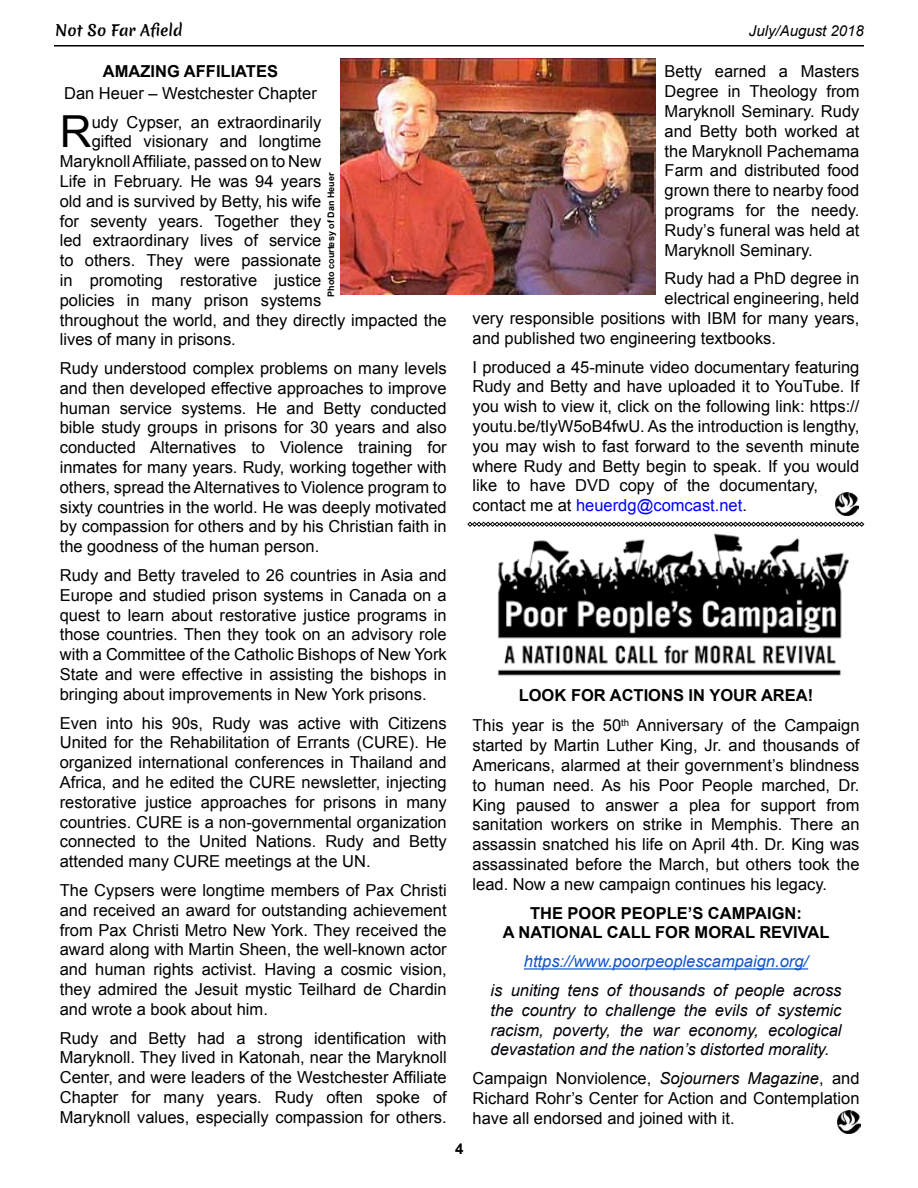
<style>
.page{position:relative;width:918px;height:1188px;background:#fff}
.page>*{position:absolute;margin:0;border:0;box-sizing:border-box;transform-origin:0 0}
.t1{font:44.1px "Arial";color:#000}
.t2{font:16.5px/19.8px "Arial";color:#000;text-align:justify}
.t3{font:italic 16.5px/19.8px "Arial";color:#00000a;text-align:justify}
.t4{font:700 16.5px/19.8px "Arial";color:#000}
.t5{font:italic 16.5px "Arial";color:#15c}
.t6{font:italic 15px "Arial";color:#000}
.t7{font:15px "Merienda One";color:#000}
.t8{font:700 15px "Arial";color:#000}
.t9{font:700 9px "Arial";color:#000}
.s1{color:#00f}
.s2{font-weight:700}
.s3{font-style:italic}
</style>
<div class="page">
<hr style="left:54px;top:45px;width:810px;height:1px;background:#000">
<img style="left:341px;top:58px;width:315px;height:237px">
<svg style="left:467px;top:522px;width:397px;height:5px"></svg>
<img style="left:836px;top:493px;width:22px;height:23px">
<img style="left:838px;top:1111px;width:22px;height:23px">
<hr style="left:524px;top:968px;width:284px;height:2px;background:#15c">
<img style="left:497px;top:533px;width:352px;height:143px">
<p class="t7" style="left:55px;top:19px;width:129px">Not So Far Afield</p>
<p class="t6" style="left:749px;top:21px;width:117px">July/August 2018</p>
<p class="t4" style="left:103px;top:62px;width:177px">AMAZING AFFILIATES</p>
<p class="t2" style="left:64px;top:83px;width:254px">Dan Heuer – Westchester Chapter</p>
<h1 class="t1" style="left:60px;top:103px;width:33px">R</h1>
<p class="t2" style="left:92px;top:112px;width:231px">udy Cypser, an extraordinarily</p>
<p class="t2" style="left:92px;top:132px;width:231px">gifted visionary and longtime</p>
<p class="t2" style="left:60px;top:152px;width:263px">Maryknoll Affiliate, passed on to New</p>
<p class="t2" style="left:60px;top:171px;width:263px">Life in February. He was 94 years</p>
<p class="t2" style="left:60px;top:191px;width:263px">old and is survived by Betty, his wife</p>
<p class="t2" style="left:60px;top:211px;width:263px">for seventy years. Together they</p>
<p class="t2" style="left:60px;top:231px;width:263px">led extraordinary lives of service</p>
<p class="t2" style="left:60px;top:251px;width:263px">to others. They were passionate</p>
<p class="t2" style="left:60px;top:270px;width:263px">in promoting restorative justice</p>
<p class="t2" style="left:60px;top:290px;width:263px">policies in many prison systems</p>
<p class="t2" style="left:60px;top:310px;width:388px">throughout the world, and they directly impacted the</p>
<p class="t2" style="left:60px;top:330px;width:178px">lives of many in prisons.</p>
<p class="t2" style="left:60px;top:359px;width:388px">Rudy understood complex problems on many levels and then developed effective approaches to improve human service systems. He and Betty conducted bible study groups in prisons for 30 years and also conducted Alternatives to Violence training for inmates for many years. Rudy, working together with others, spread the Alternatives to Violence program to sixty countries in the world. He was deeply motivated by compassion for others and by his Christian faith in the goodness of the human person.</p>
<p class="t2" style="left:60px;top:566px;width:388px">Rudy and Betty traveled to 26 countries in Asia and Europe and studied prison systems in Canada on a quest to learn about restorative justice programs in those countries. Then they took on an advisory role with a Committee of the Catholic Bishops of New York State and were effective in assisting the bishops in bringing about improvements in New York prisons.</p>
<p class="t2" style="left:60px;top:713px;width:389px">Even into his 90s, Rudy was active with Citizens United for the Rehabilitation of Errants (CURE). He organized international conferences in Thailand and Africa, and he edited the CURE newsletter, injecting restorative justice approaches for prisons in many countries. CURE is a non-governmental organization connected to the United Nations. Rudy and Betty attended many CURE meetings at the UN.</p>
<p class="t2" style="left:60px;top:881px;width:389px">The Cypsers were longtime members of Pax Christi and received an award for outstanding achievement from Pax Christi Metro New York. They received the award along with Martin Sheen, the well-known actor and human rights activist. Having a cosmic vision, they admired the Jesuit mystic Teilhard de Chardin and wrote a book about him.</p>
<p class="t2" style="left:60px;top:1028px;width:388px">Rudy and Betty had a strong identification with Maryknoll. They lived in Katonah, near the Maryknoll Center, and were leaders of the Westchester Affiliate Chapter for many years. Rudy often spoke of Maryknoll values, especially compassion for others.</p>
<p class="t9" style="left:325px;top:297px;width:126px;rotate:-90deg">PHOTO COURTESY OF DAN HEUER</p>
<p class="t8" style="left:455px;top:1139px;width:10px">4</p>
<p class="t2" style="left:665px;top:62px;width:196px">Betty earned a Masters Degree in Theology from Maryknoll Seminary. Rudy and Betty both worked at the Maryknoll Pachemama Farm and distributed food grown there to nearby food programs for the needy.<br>Rudyʼs funeral was held at Maryknoll Seminary.</p>
<p class="t2" style="left:665px;top:269px;width:196px">Rudy had a PhD degree in</p>
<p class="t2" style="left:665px;top:289px;width:196px">electrical engineering, held</p>
<p class="t2" style="left:473px;top:308px;width:388px">very responsible positions with IBM for many years,</p>
<p class="t2" style="left:473px;top:328px;width:305px">and published two engineering textbooks.</p>
<p class="t2" style="left:473px;top:357px;width:389px;text-align:left">I produced a 45-minute video documentary featuring Rudy and Betty and have uploaded it to YouTube. If you wish to view it, click on the following link: https:// youtu.be/tIyW5oB4fwU. As the introduction is lengthy, you may wish to fast forward to the seventh minute where Rudy and Betty begin to speak. If you would like to have DVD copy of the documentary, contact me at <span class="s1">heuerdg@comcast.net</span>.</p>
<p class="t2" style="left:473px;top:680px;width:388px;line-height:30.6px;text-align:center"><span class="s2">LOOK FOR ACTIONS IN YOUR AREA!<br></span>This year is the 50<sup>th</sup> Anniversary of the Campaign</p>
<p class="t2" style="left:473px;top:736px;width:389px">started by Martin Luther King, Jr. and thousands of Americans, alarmed at their government’s blindness to human need. As his Poor People marched, Dr.<br>King paused to answer a plea for support from sanitation workers on strike in Memphis. There an assassin snatched his life on April 4th. Dr. King was assassinated before the March, but others took the lead. Now a new campaign continues his legacy.</p>
<p class="t4" style="left:530px;top:903px;width:203px">THE POOR PEOPLE’S CAMPA</p>
<p class="t4" style="left:503px;top:903px;width:328px;text-indent:264px">IGN:<br>A NATIONAL CALL FOR MORAL REVIVAL</p>
<p class="t5" style="left:524px;top:951px;width:286px">https://www.poorpeoplescampaign.org/</p>
<p class="t3" style="left:491px;top:981px;width:352px">is uniting tens of thousands of people across the country to challenge the evils of systemic racism, poverty, the war economy, ecological devastation and the nation’s distorted morality.</p>
<p class="t2" style="left:473px;top:1069px;width:388px">Campaign Nonviolence, <span class="s3">Sojourners Magazine</span>, and Richard Rohr’s Center for Action and Contemplation have all endorsed and joined with it.</p>
</div>
